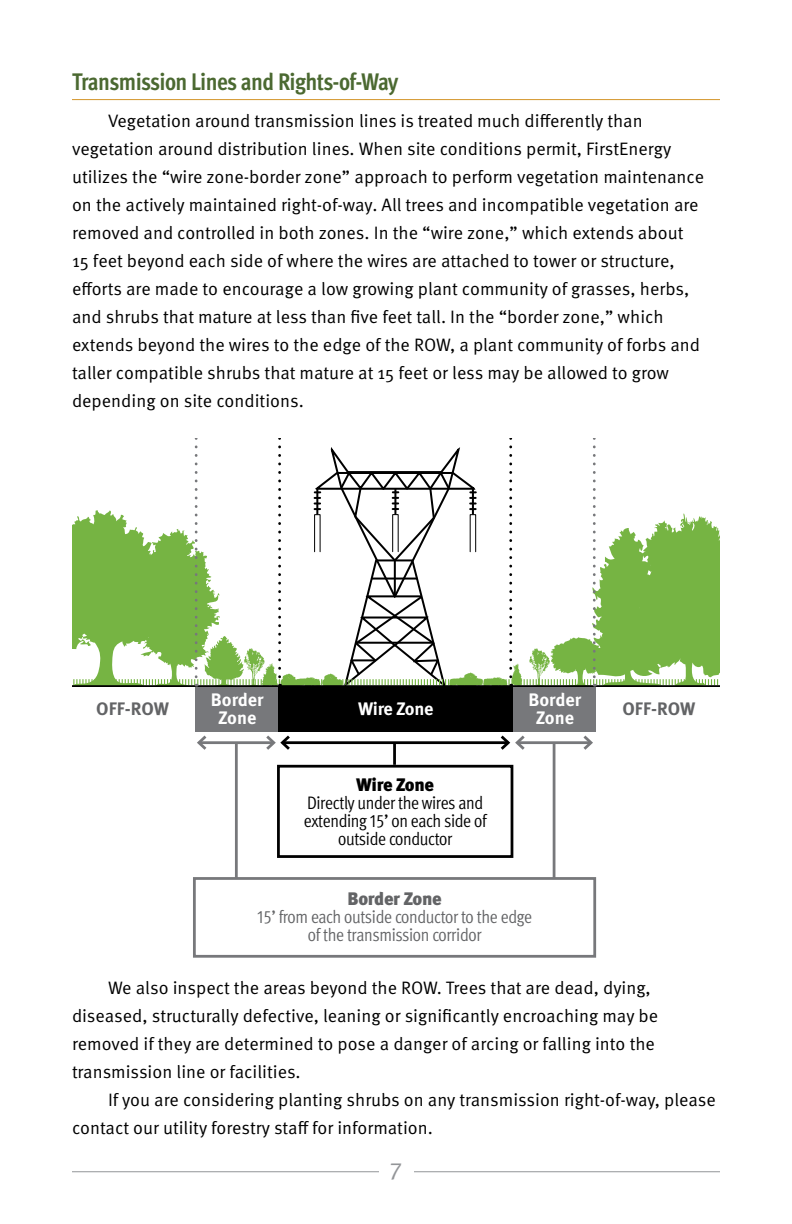
<style>
.page{position:relative;width:792px;height:1224px;background:#fff}
.page>*{position:absolute;margin:0;border:0;box-sizing:border-box;transform-origin:0 0}
.Main_heads{font:700 condensed 24px "Meta OT";letter-spacing:-.025em;color:#4b6931}
.t1{font:24px "Meta OT Norm";color:#939598}
.t2{font:18.2px/18px "Meta OT Cond Norm";letter-spacing:-.02em;color:#000;text-align:center}
.t3{font:18.2px/18px "Meta OT Cond Norm";letter-spacing:-.02em;color:#636466;text-align:center}
.t4{font:700 18.2px/18px "Meta OT";color:#fff;text-align:center}
.t5{font:700 18.2px "Meta OT";color:#636466}
.t6{font:700 18.2px "Meta OT";letter-spacing:-.025em;color:#fff}
.t7{font:18px/28px "Meta OT Norm";color:#000}
.s1{font-family:"Meta OT";font-weight:900}
</style>
<div class="page">
<hr style="left:72px;top:1171px;width:648px;height:1px;background:#939598">
<div style="left:379px;top:1155px;width:34px;height:29px;background:#fff"></div>
<hr style="left:72px;top:99px;width:648px;height:1px;background:#d4952a">
<div style="left:195px;top:687px;width:401px;height:44px;background:#77787b"></div>
<div style="left:278px;top:687px;width:235px;height:44px;background:#000"></div>
<hr style="left:282px;top:741px;width:226px;height:3px;background:#000">
<hr style="left:517px;top:741px;width:74px;height:3px;background:#77787b">
<svg style="left:498px;top:735px;width:30px;height:15px"></svg>
<svg style="left:581px;top:735px;width:12px;height:15px"></svg>
<hr style="left:199px;top:741px;width:75px;height:3px;background:#77787b">
<svg style="left:197px;top:735px;width:12px;height:15px"></svg>
<svg style="left:263px;top:735px;width:30px;height:15px"></svg>
<div style="left:277px;top:765px;width:236px;height:93px;border:3px solid #000"></div>
<div style="left:193px;top:877px;width:403px;height:81px;border:3px solid #77787b"></div>
<hr style="left:393px;top:743px;width:3px;height:22px;background:#000">
<hr style="left:235px;top:743px;width:3px;height:136px;background:#77787b">
<hr style="left:553px;top:743px;width:2px;height:136px;background:#77787b">
<svg style="left:72px;top:438px;width:648px;height:249px"></svg>
<p class="Main_heads" style="left:72px;top:66px;width:328px">Transmission Lines and Rights-of-Way</p>
<p class="t7" style="left:72px;top:107px;width:634px;text-indent:36px">Vegetation around transmission lines is treated much differently than vegetation around distribution lines. When site conditions permit, FirstEnergy utilizes the “wire zone-border zone” approach to perform vegetation maintenance on the actively maintained right-of-way. All trees and incompatible vegetation are removed and controlled in both zones. In the “wire zone,” which extends about 15 feet beyond each side of where the wires are attached to tower or structure, efforts are made to encourage a low growing plant community of grasses, herbs, and shrubs that mature at less than five feet tall. In the “border zone,” which extends beyond the wires to the edge of the ROW, a plant community of forbs and taller compatible shrubs that mature at 15 feet or less may be allowed to grow depending on site conditions.</p>
<p class="t4" style="left:528px;top:691px;width:54px">Border<br>Zone</p>
<p class="t4" style="left:211px;top:691px;width:54px">Border<br>Zone</p>
<p class="t5" style="left:96px;top:697px;width:74px">OFF-ROW</p>
<p class="t6" style="left:358px;top:697px;width:77px">Wire Zone</p>
<p class="t5" style="left:622px;top:697px;width:74px">OFF-ROW</p>
<p class="t2" style="left:304px;top:776px;width:184px"><span class="s1">Wire Zone<br></span>Directly under the wires and extending 15’ on each side of outside conductor</p>
<p class="t3" style="left:257px;top:889px;width:276px"><span class="s1">Border Zone<br></span>15’ from each outside conductor to the edge of the transmission corridor</p>
<p class="t7" style="left:72px;top:974px;width:588px;text-indent:36px">We also inspect the areas beyond the ROW. Trees that are dead, dying, diseased, structurally defective, leaning or significantly encroaching may be removed if they are determined to pose a danger of arcing or falling into the transmission line or facilities.</p>
<p class="t7" style="left:72px;top:1086px;width:645px;text-indent:36px">If you are considering planting shrubs on any transmission right-of-way, please contact our utility forestry staff for information.</p>
<p class="t1" style="left:390px;top:1156px;width:14px">7</p>
</div>
